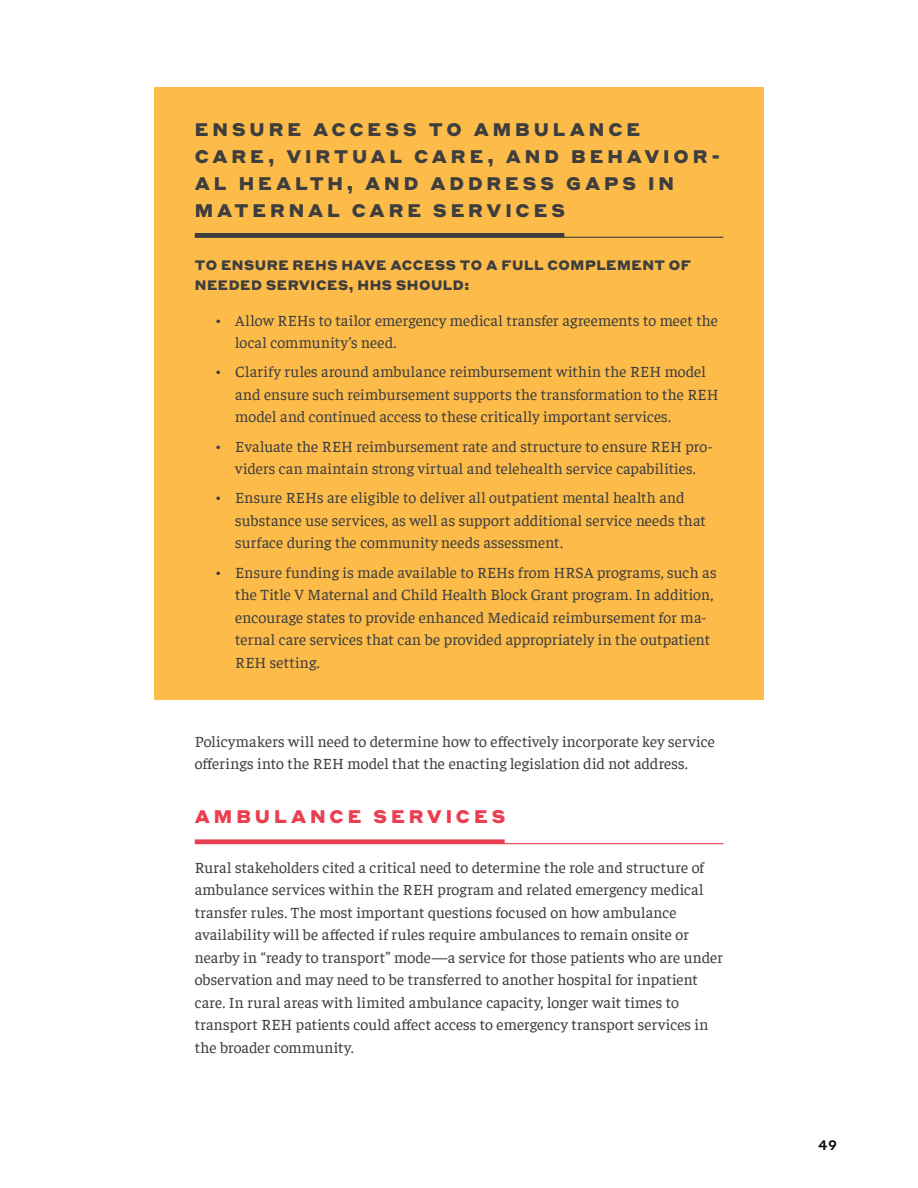
<style>
.page{position:relative;width:918px;height:1188px;background:#fff}
.page>*{position:absolute;margin:0;border:0;box-sizing:border-box;transform-origin:0 0}
.H2_-_Subtitles{font:900 18px/27px "Styrene A";letter-spacing:.215em;color:#3e3e3f}
.H2_-_Subtitles-2{font:900 18px "Styrene A";letter-spacing:.215em;color:#eb3e51}
.Body_-_Report{font:15.75px/22.5px "Faustina";letter-spacing:.005em;color:#3e3e3f}
.Body_-_Report-2{font:900 13.5px/19.5px "Styrene A";letter-spacing:.04em;color:#3e3e3f}
.t1{font:500 13.5px "Styrene A";color:#010203}
</style>
<div class="page">
<div style="left:154px;top:88px;width:610px;height:612px;background:#fdbc4a"></div>
<hr style="left:195px;top:237px;width:528px;height:1px;background:#3e3e3f">
<hr style="left:195px;top:233px;width:369px;height:4px;background:#3e3e3f">
<hr style="left:195px;top:843px;width:528px;height:1px;background:#eb3e51">
<div style="left:195px;top:839px;width:310px;height:5px;background:#eb3e51"></div>
<p class="H2_-_Subtitles" style="left:195px;top:114px;width:527px">ENSURE ACCESS TO AMBULANCE<br>CARE, VIRTUAL CARE, AND BEHAVIOR-<br>AL HEALTH, AND ADDRESS GAPS IN<br>MATERNAL CARE SERVICES</p>
<p class="Body_-_Report-2" style="left:195px;top:254px;width:498px">TO ENSURE REHS HAVE ACCESS TO A FULL COMPLEMENT OF<br>NEEDED SERVICES, HHS SHOULD:</p>
<p class="Body_-_Report" style="left:235px;top:308px;width:484px;text-indent:-20px">• Allow REHs to tailor emergency medical transfer agreements to meet the local community’s need.</p>
<p class="Body_-_Report" style="left:235px;top:360px;width:485px;text-indent:-20px">• Clarify rules around ambulance reimbursement within the REH model and ensure such reimbursement supports the transformation to the REH model and continued access to these critically important services.</p>
<p class="Body_-_Report" style="left:215px;top:434px;width:499px;text-align:center">• Evaluate the REH reimbursement rate and structure to ensure REH pro&shy;viders can maintain strong virtual and telehealth service capabilities.</p>
<p class="Body_-_Report" style="left:235px;top:486px;width:472px;text-indent:-20px">• Ensure REHs are eligible to deliver all outpatient mental health and substance use services, as well as support additional service needs that surface during the community needs assessment.</p>
<p class="Body_-_Report" style="left:235px;top:560px;width:483px;text-indent:-20px">• Ensure funding is made available to REHs from HRSA programs, such as the Title V Maternal and Child Health Block Grant program. In addition, encourage states to provide enhanced Medicaid reimbursement for ma&shy;ternal care services that can be provided appropriately in the outpatient REH setting.</p>
<p class="Body_-_Report" style="left:195px;top:729px;width:522px">Policymakers will need to determine how to effectively incorporate key service offerings into the REH model that the enacting legislation did not address.</p>
<p class="H2_-_Subtitles-2" style="left:195px;top:801px;width:312px">AMBULANCE SERVICES</p>
<p class="Body_-_Report" style="left:195px;top:855px;width:530px">Rural stakeholders cited a critical need to determine the role and structure of ambulance services within the REH program and related emergency medical transfer rules. The most important questions focused on how ambulance availability will be affected if rules require ambulances to remain onsite or nearby in “ready to transport” mode—a service for those patients who are under observation and may need to be transferred to another hospital for inpatient care. In rural areas with limited ambulance capacity, longer wait times to transport REH patients could affect access to emergency transport services in the broader community.</p>
<p class="t1" style="left:818px;top:1133px;width:20px">49</p>
</div>
